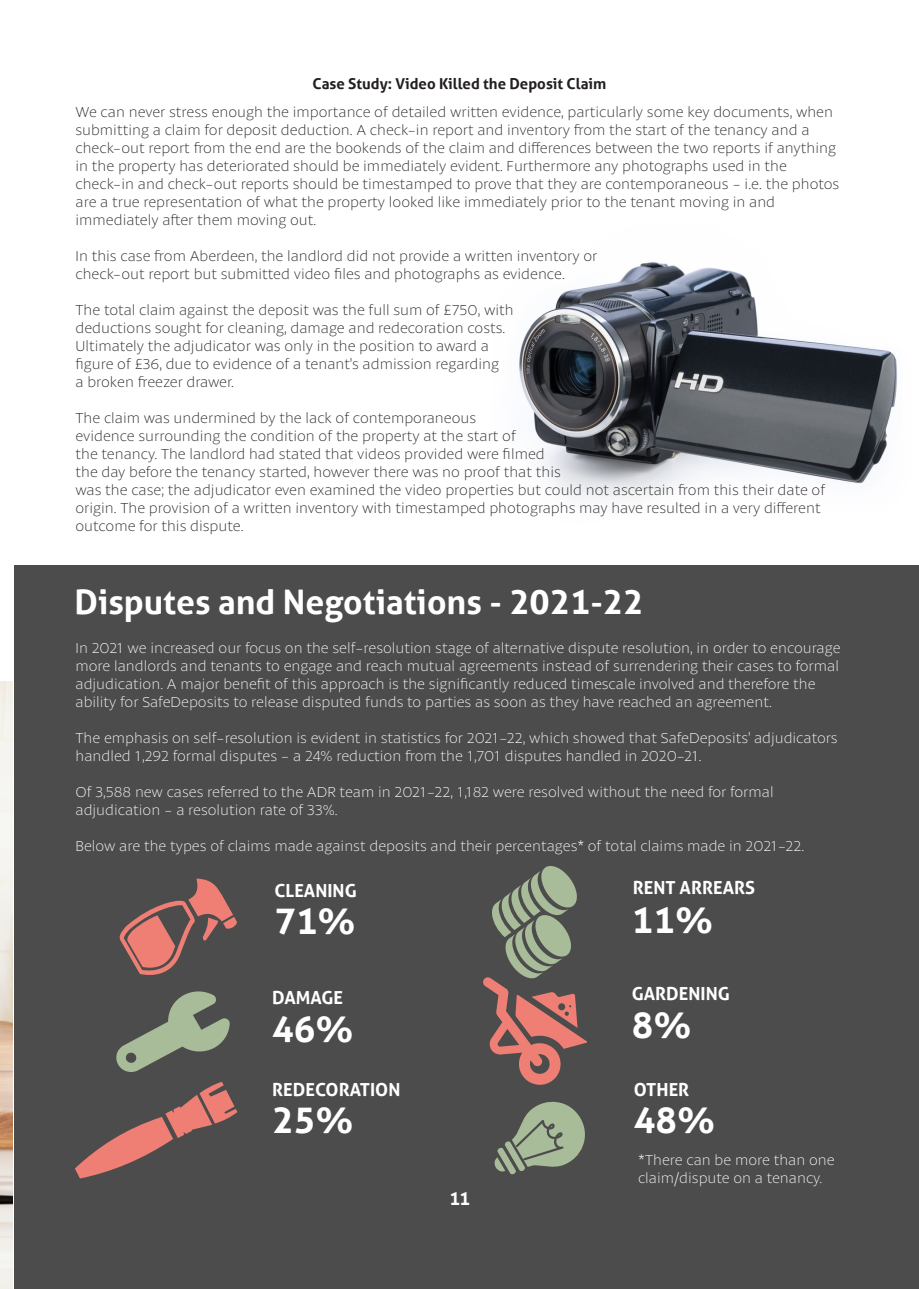
<style>
.page{position:relative;width:919px;height:1289px;background:#fff}
.page>*{position:absolute;margin:0;border:0;box-sizing:border-box;transform-origin:0 0}
.t1{font:700 36px "Aller";color:#fff}
.t2{font:700 33.75px "Aller";color:#fff}
.t3{font:700 18px "Aller";color:#fff}
.t4{font:100 15px/18px "Petala Pro";color:#231f20}
.t5{font:100 15px/18px "Petala Pro";color:#fff}
.t6{font:700 15px "Aller";color:#231f20}
</style>
<div class="page">
<img style="left:0;top:682px;width:13px;height:606px">
<img style="left:519px;top:262px;width:378px;height:237px">
<div style="left:14px;top:566px;width:904px;height:722px;background:#4d4c4c"></div>
<svg style="left:75px;top:1082px;width:162px;height:96px"></svg>
<svg style="left:119px;top:878px;width:118px;height:97px"></svg>
<svg style="left:116px;top:991px;width:114px;height:81px"></svg>
<svg style="left:483px;top:866px;width:104px;height:219px"></svg>
<svg style="left:494px;top:1101px;width:91px;height:73px"></svg>
<p class="t6" style="left:312px;top:74px;width:295px">Case Study: Video Killed the Deposit Claim</p>
<p class="t4" style="left:75px;top:103px;width:762px">We can never stress enough the importance of detailed written evidence, particularly some key documents, when submitting a claim for deposit deduction. A check-in report and inventory from the start of the tenancy and a check-out report from the end are the bookends of the claim and differences between the two reports if anything in the property has deteriorated should be immediately evident. Furthermore any photographs used in the</p>
<p class="t4" style="left:75px;top:175px;width:765px">check-in and check-out reports should be timestamped to prove that they are contemporaneous - i.e. the photos are a true representation of what the property looked like immediately prior to the tenant moving in and</p>
<p class="t4" style="left:75px;top:211px;width:242px">immediately after them moving out.</p>
<p class="t4" style="left:75px;top:247px;width:523px">In this case from Aberdeen, the landlord did not provide a written inventory or</p>
<p class="t4" style="left:75px;top:265px;width:491px">check-out report but submitted video files and photographs as evidence.</p>
<p class="t4" style="left:75px;top:301px;width:439px">The total claim against the deposit was the full sum of £750, with</p>
<p class="t4" style="left:75px;top:319px;width:431px">deductions sought for cleaning, damage and redecoration costs.</p>
<p class="t4" style="left:75px;top:337px;width:415px">Ultimately the adjudicator was only in the position to award a</p>
<p class="t4" style="left:75px;top:355px;width:425px">figure of £36, due to evidence of a tenant's admission regarding</p>
<p class="t4" style="left:75px;top:373px;width:160px">a broken freezer drawer.</p>
<p class="t4" style="left:75px;top:409px;width:402px">The claim was undermined by the lack of contemporaneous</p>
<p class="t4" style="left:75px;top:427px;width:442px">evidence surrounding the condition of the property at the start of</p>
<p class="t4" style="left:75px;top:445px;width:470px">the tenancy. The landlord had stated that videos provided were filmed</p>
<p class="t4" style="left:75px;top:463px;width:487px">the day before the tenancy started, however there was no proof that this</p>
<p class="t4" style="left:75px;top:481px;width:751px">was the case; the adjudicator even examined the video properties but could not ascertain from this their date of origin. The provision of a written inventory with timestamped photographs may have resulted in a very different outcome for this dispute.</p>
<p class="t2" style="left:74px;top:581px;width:570px">Disputes and Negotiations - 2021-22</p>
<p class="t5" style="left:75px;top:639px;width:766px">In 2021 we increased our focus on the self-resolution stage of alternative dispute resolution, in order to encourage more landlords and tenants to engage and reach mutual agreements instead of surrendering their cases to formal adjudication. A major benefit of this approach is the significantly reduced timescale involved and therefore the ability for SafeDeposits to release disputed funds to parties as soon as they have reached an agreement.</p>
<p class="t5" style="left:75px;top:729px;width:763px">The emphasis on self-resolution is evident in statistics for 2021-22, which showed that SafeDeposits' adjudicators handled 1,292 formal disputes - a 24% reduction from the 1,701 disputes handled in 2020-21.</p>
<p class="t5" style="left:75px;top:783px;width:699px">Of 3,588 new cases referred to the ADR team in 2021-22, 1,182 were resolved without the need for formal</p>
<p class="t5" style="left:75px;top:801px;width:263px">adjudication - a resolution rate of 33%.</p>
<p class="t5" style="left:75px;top:837px;width:730px">Below are the types of claims made against deposits and their percentages* of total claims made in 2021-22.</p>
<p class="t3" style="left:274px;top:879px;width:84px">CLEANING</p>
<p class="t3" style="left:632px;top:876px;width:124px">RENT ARREARS</p>
<p class="t1" style="left:274px;top:898px;width:82px">71%</p>
<p class="t1" style="left:631px;top:897px;width:82px">11%</p>
<p class="t3" style="left:272px;top:986px;width:72px">DAMAGE</p>
<p class="t3" style="left:631px;top:982px;width:99px">GARDENING</p>
<p class="t1" style="left:272px;top:1007px;width:83px">46%</p>
<p class="t1" style="left:631px;top:1002px;width:61px">8%</p>
<p class="t3" style="left:272px;top:1078px;width:130px">REDECORATION</p>
<p class="t3" style="left:634px;top:1078px;width:57px">OTHER</p>
<p class="t1" style="left:272px;top:1097px;width:83px">25%</p>
<p class="t1" style="left:634px;top:1097px;width:82px">48%</p>
<p class="t5" style="left:638px;top:1150px;width:198px">*There can be more than one</p>
<p class="t5" style="left:638px;top:1168px;width:186px">claim/dispute on a tenancy.</p>
<p class="t3" style="left:449px;top:1187px;width:22px">11</p>
</div>
